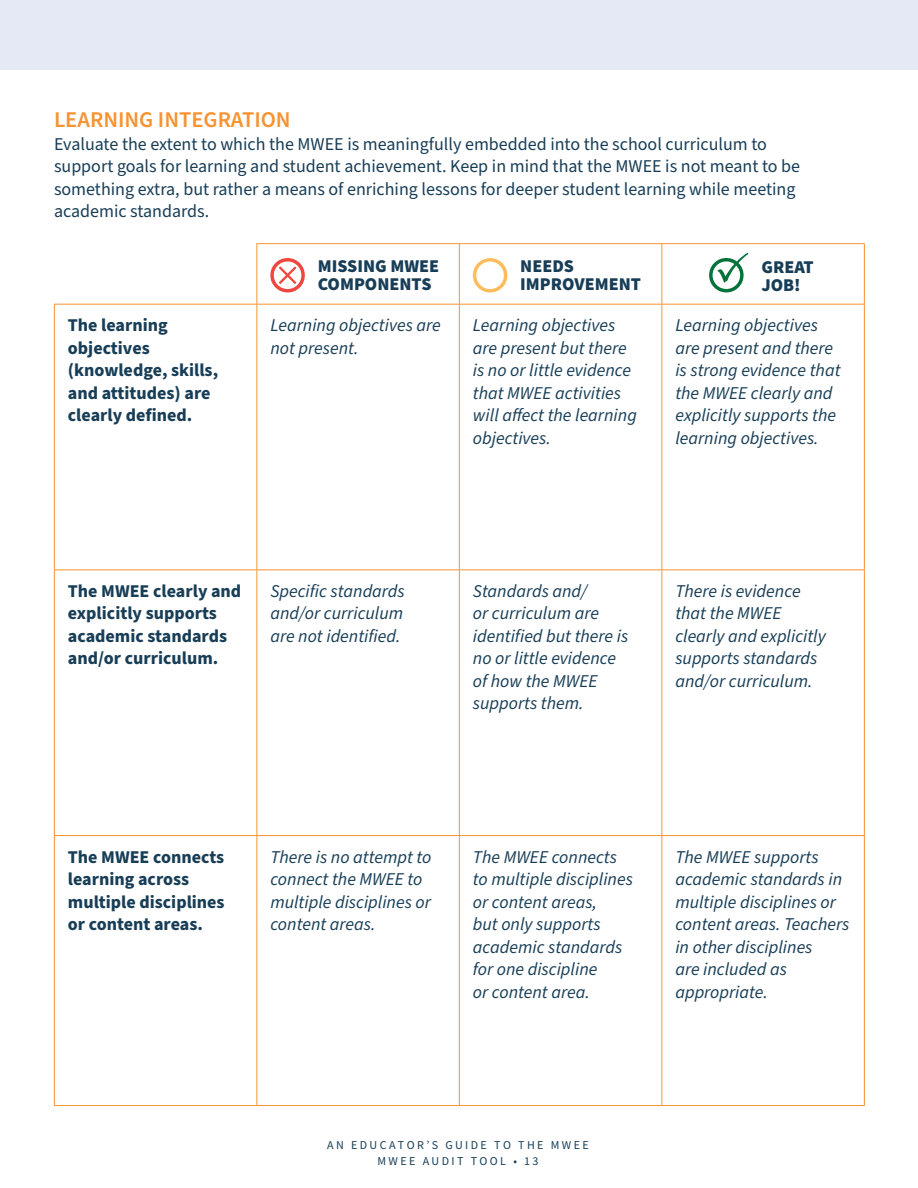
<style>
.page{position:relative;width:918px;height:1188px;background:#fff}
.page>*{position:absolute;margin:0;border:0;box-sizing:border-box;transform-origin:0 0}
.t1{font:600 22.5px "Source Sans Pro";color:#f79332}
.t2{font:italic 18px/22.5px "Source Sans Pro";color:#183e57}
.t3{font:18px/22.5px "Source Sans Pro";color:#183e57}
.t4{font:700 18px/22.5px "Source Sans Pro";color:#183e57}
.t5{font:900 18px/18px "Source Sans Pro";color:#183e57}
.t6{font:12px/16.6px "Source Sans Pro";letter-spacing:.2em;color:#183e57;text-align:center}
</style>
<div class="page">
<div style="left:0;top:0;width:918px;height:70px;background:#e5e9f6"></div>
<hr style="left:256px;top:244px;width:1px;height:60px;background:#f79332">
<hr style="left:256px;top:243px;width:203px;height:1px;background:#f79332">
<hr style="left:459px;top:244px;width:1px;height:60px;background:#f79332">
<hr style="left:459px;top:243px;width:203px;height:1px;background:#f79332">
<hr style="left:662px;top:244px;width:1px;height:60px;background:#f79332">
<hr style="left:662px;top:243px;width:203px;height:1px;background:#f79332">
<hr style="left:864px;top:244px;width:1px;height:60px;background:#f79332">
<hr style="left:54px;top:305px;width:1px;height:264px;background:#f79332">
<hr style="left:54px;top:304px;width:203px;height:1px;background:#f79332">
<hr style="left:257px;top:304px;width:202px;height:1px;background:#f79332">
<hr style="left:459px;top:304px;width:203px;height:1px;background:#f79332">
<hr style="left:662px;top:304px;width:203px;height:1px;background:#f79332">
<hr style="left:256px;top:305px;width:1px;height:264px;background:#f79332">
<hr style="left:459px;top:305px;width:1px;height:264px;background:#f79332">
<hr style="left:662px;top:305px;width:1px;height:264px;background:#f79332">
<hr style="left:864px;top:305px;width:1px;height:264px;background:#f79332">
<hr style="left:54px;top:570px;width:1px;height:265px;background:#f79332">
<hr style="left:54px;top:569px;width:203px;height:1px;background:#f79332">
<hr style="left:257px;top:569px;width:202px;height:1px;background:#f79332">
<hr style="left:459px;top:569px;width:203px;height:1px;background:#f79332">
<hr style="left:662px;top:569px;width:203px;height:1px;background:#f79332">
<hr style="left:256px;top:570px;width:1px;height:265px;background:#f79332">
<hr style="left:459px;top:570px;width:1px;height:265px;background:#f79332">
<hr style="left:662px;top:570px;width:1px;height:265px;background:#f79332">
<hr style="left:864px;top:570px;width:1px;height:265px;background:#f79332">
<hr style="left:54px;top:836px;width:1px;height:269px;background:#f79332">
<hr style="left:54px;top:835px;width:203px;height:1px;background:#f79332">
<hr style="left:257px;top:835px;width:202px;height:1px;background:#f79332">
<hr style="left:459px;top:835px;width:203px;height:1px;background:#f79332">
<hr style="left:662px;top:835px;width:203px;height:1px;background:#f79332">
<hr style="left:256px;top:836px;width:1px;height:269px;background:#f79332">
<hr style="left:459px;top:836px;width:1px;height:269px;background:#f79332">
<hr style="left:662px;top:836px;width:1px;height:269px;background:#f79332">
<hr style="left:864px;top:836px;width:1px;height:269px;background:#f79332">
<hr style="left:54px;top:1105px;width:203px;height:1px;background:#f79332">
<hr style="left:257px;top:1105px;width:202px;height:1px;background:#f79332">
<hr style="left:459px;top:1105px;width:203px;height:1px;background:#f79332">
<hr style="left:662px;top:1105px;width:203px;height:1px;background:#f79332">
<svg style="left:270px;top:258px;width:35px;height:34px"></svg>
<svg style="left:473px;top:258px;width:34px;height:35px"></svg>
<svg style="left:709px;top:253px;width:39px;height:39px"></svg>
<h2 class="t1" style="left:54px;top:105px;width:238px">LEARNING INTEGRATION</h2>
<p class="t3" style="left:54px;top:133px;width:748px">Evaluate the extent to which the MWEE is meaningfully embedded into the school curriculum to support goals for learning and student achievement. Keep in mind that the MWEE is not meant to be something extra, but rather a means of enriching lessons for deeper student learning while meeting academic standards.</p>
<p class="t5" style="left:318px;top:257px;width:123px">MISSING MWEE<br>COMPONENTS</p>
<p class="t5" style="left:520px;top:257px;width:122px">NEEDS<br>IMPROVEMENT</p>
<p class="t5" style="left:761px;top:258px;width:54px">GREAT<br>JOB!</p>
<p class="t4" style="left:68px;top:314px;width:152px">The learning objectives (knowledge, skills, and attitudes) are clearly defined.</p>
<p class="t2" style="left:270px;top:315px;width:172px">Learning objectives are not present.</p>
<p class="t2" style="left:473px;top:315px;width:166px">Learning objectives are present but there is no or little evidence that MWEE activities will affect the learning objectives.</p>
<p class="t2" style="left:675px;top:315px;width:167px">Learning objectives are present and there is strong evidence that the MWEE clearly and explicitly supports the learning objectives.</p>
<p class="t4" style="left:68px;top:580px;width:175px">The MWEE clearly and explicitly supports academic standards and/or curriculum.</p>
<p class="t2" style="left:270px;top:580px;width:136px;text-align:justify">Specific standards and/or curriculum are not identified.</p>
<p class="t2" style="left:473px;top:580px;width:157px">Standards and/<br>or curriculum are identified but there is no or little evidence of how the MWEE supports them.</p>
<p class="t2" style="left:675px;top:580px;width:152px">There is evidence that the MWEE clearly and explicitly supports standards and/or curriculum.</p>
<p class="t4" style="left:68px;top:846px;width:158px">The MWEE connects learning across multiple disciplines or content areas.</p>
<p class="t2" style="left:270px;top:846px;width:163px">There is no attempt to connect the MWEE to multiple disciplines or content areas.</p>
<p class="t2" style="left:473px;top:846px;width:162px">The MWEE connects to multiple disciplines or content areas,<br>but only supports academic standards for one discipline<br>or content area.</p>
<p class="t2" style="left:675px;top:846px;width:176px">The MWEE supports academic standards in multiple disciplines or content areas. Teachers in other disciplines<br>are included as appropriate.</p>
<p class="t6" style="left:327px;top:1136px;width:263px">AN EDUCATOR’S GUIDE TO THE MWEE<br>MWEE AUDIT TOOL • 13</p>
</div>
